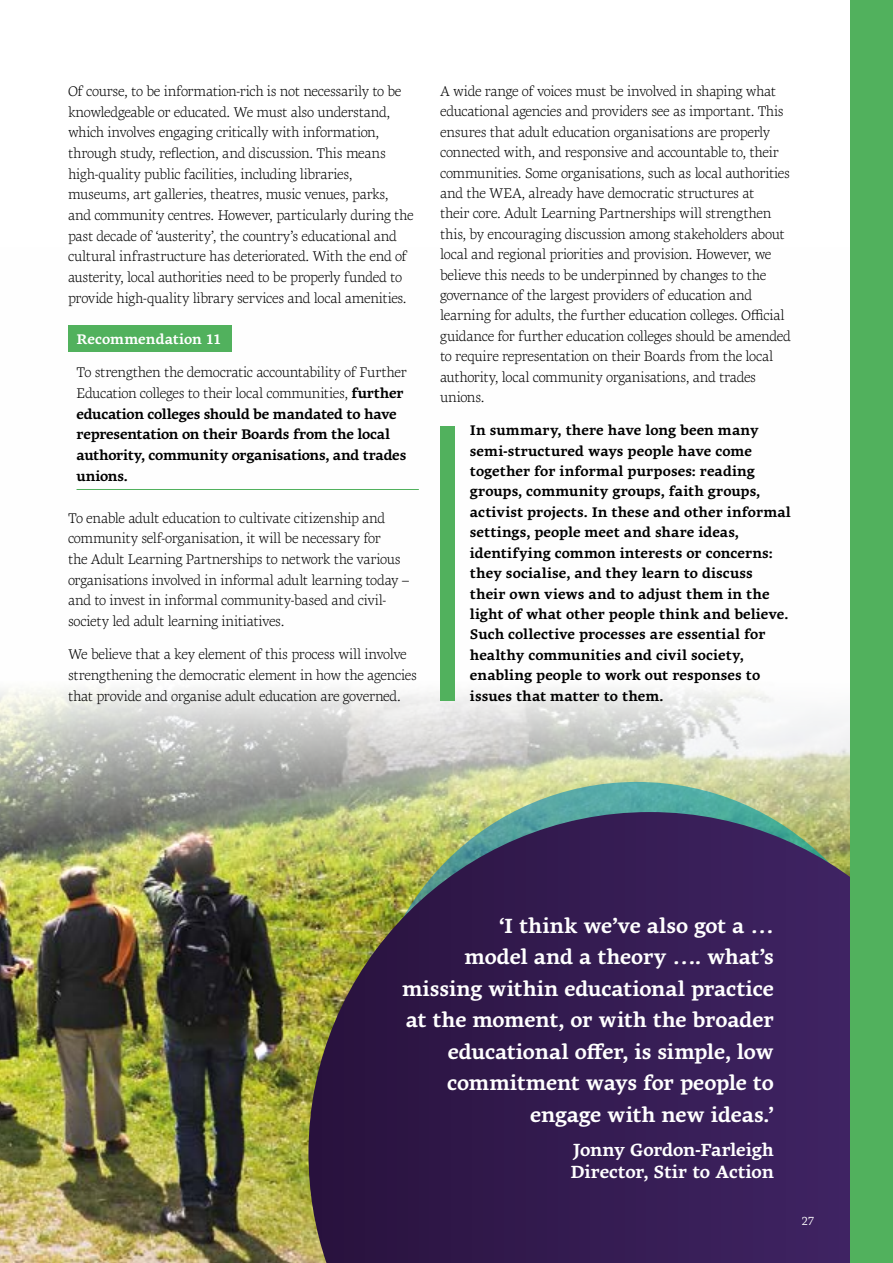
<style>
.page{position:relative;width:893px;height:1263px;background:#fff}
.page>*{position:absolute;margin:0;border:0;box-sizing:border-box;transform-origin:0 0}
.t1{font:700 21px/31.5px "Geneo Std";letter-spacing:-.01em;color:#fff;text-align:right}
.t2{font:700 18px/21.6px "Geneo Std";letter-spacing:-.01em;color:#fff}
.t3{font:300 14.25px/20.7px "Geneo Std";letter-spacing:-.02em;color:#000}
.t4{font:700 14.25px/20.4px "Geneo Std";color:#000}
.t5{font:700 14.25px/20.7px "Geneo Std";letter-spacing:-.02em;color:#000}
.t6{font:700 14.25px "Geneo Std";color:#fff}
.t7{font:12px "Geneo Std";color:#fff}
.s1{font-weight:300}
</style>
<div class="page">
<img style="left:0;top:325px;width:850px;height:938px">
<svg style="left:368px;top:782px;width:482px;height:30px;background:#a0c29a"></svg>
<svg style="left:308px;top:812px;width:542px;height:451px;background:#412d52"></svg>
<hr style="left:77px;top:489px;width:342px;height:1px;background:#51b15d">
<div style="left:68px;top:325px;width:163px;height:27px;background:#51b15d"></div>
<div style="left:850px;top:0;width:43px;height:1263px;background:#51b15d"></div>
<div style="left:440px;top:426px;width:14px;height:275px;background:#51b15d"></div>
<p class="t3" style="left:68px;top:81px;width:347px">Of course, to be information-rich is not necessarily to be knowledgeable or educated. We must also understand, which involves engaging critically with information, through study, reflection, and discussion. This means high-quality public facilities, including libraries, museums, art galleries, theatres, music venues, parks, and community centres. However, particularly during the past decade of ‘austerity’, the country’s educational and cultural infrastructure has deteriorated. With the end of austerity, local authorities need to be properly funded to provide high-quality library services and local amenities.</p>
<p class="t6" style="left:77px;top:330px;width:146px">Recommendation 11</p>
<p class="t5" style="left:77px;top:362px;width:332px"><span class="s1">To strengthen the democratic accountability of Further Education colleges to their local communities,</span> further education colleges should be mandated to have representation on their Boards from the local authority, community organisations, and trades unions.</p>
<p class="t3" style="left:68px;top:507px;width:343px">To enable adult education to cultivate citizenship and community self-organisation, it will be necessary for<br>the Adult Learning Partnerships to network the various organisations involved in informal adult learning today – and to invest in informal community-based and civil&shy;society led adult learning initiatives.</p>
<p class="t3" style="left:68px;top:644px;width:350px">We believe that a key element of this process will involve strengthening the democratic element in how the agencies that provide and organise adult education are governed.</p>
<p class="t3" style="left:440px;top:81px;width:352px">A wide range of voices must be involved in shaping what educational agencies and providers see as important. This ensures that adult education organisations are properly connected with, and responsive and accountable to, their communities. Some organisations, such as local authorities and the WEA, already have democratic structures at<br>their core. Adult Learning Partnerships will strengthen this, by encouraging discussion among stakeholders about local and regional priorities and provision. However, we believe this needs to be underpinned by changes to the governance of the largest providers of education and learning for adults, the further education colleges. Official guidance for further education colleges should be amended to require representation on their Boards from the local authority, local community organisations, and trades unions.</p>
<p class="t4" style="left:470px;top:420px;width:323px">In summary, there have long been many semi-structured ways people have come together for informal purposes: reading groups, community groups, faith groups, activist projects. In these and other informal settings, people meet and share ideas, identifying common interests or concerns: they socialise, and they learn to discuss their own views and to adjust them in the light of what other people think and believe.<br>Such collective processes are essential for healthy communities and civil society, enabling people to work out responses to issues that matter to them.</p>
<h1 class="t1" style="left:402px;top:910px;width:373px">‘I think we’ve also got a …<br>model and a theory …. what’s missing within educational practice at the moment, or with the broader educational offer, is simple, low commitment ways for people to engage with new ideas.’</h1>
<p class="t2" style="left:570px;top:1139px;width:205px">Jonny Gordon-Farleigh<br>Director, Stir to Action</p>
<p class="t7" style="left:801px;top:1214px;width:14px">27</p>
</div>
